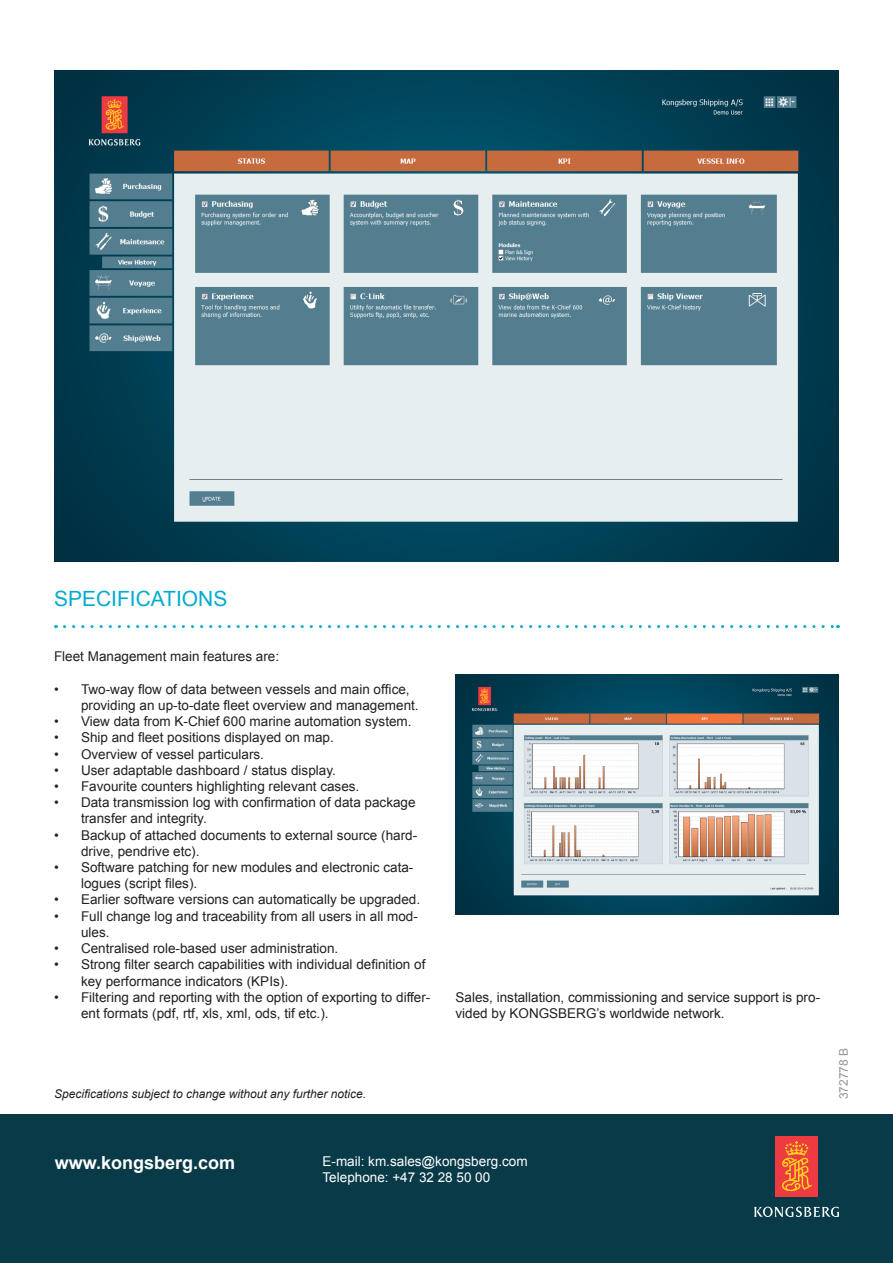
<style>
.page{position:relative;width:893px;height:1263px;background:#fff}
.page>*{position:absolute;margin:0;border:0;box-sizing:border-box;transform-origin:0 0}
.Head_2{font:21px "Arial";color:#00abcd}
.Body_text{font:700 18px "Arial";color:#fff}
.Body_text-2{font:13.5px/16.2px "Arial";color:#231f20}
.Body_text-3{font:13.5px "Arial";color:#fff}
.Body_text-4{font:italic 12px "Arial";color:#231f20}
.Reg_numbre{font:12px "Arial";color:#939598}
</style>
<div class="page">
<svg style="left:64px;top:625px;width:774px;height:3px"></svg>
<div style="left:0;top:1114px;width:893px;height:149px;background:#083a48"></div>
<div style="left:775px;top:1136px;width:43px;height:61px;background:#ee3a41"></div>
<svg style="left:782px;top:1141px;width:30px;height:50px"></svg>
<svg style="left:754px;top:1206px;width:85px;height:11px"></svg>
<img style="left:54px;top:71px;width:785px;height:490px">
<img style="left:455px;top:674px;width:384px;height:240px">
<p class="Head_2" style="left:54px;top:585px;width:175px">SPECIFICATIONS</p>
<p class="Body_text-2" style="left:54px;top:649px;width:227px">Fleet Management main features are:</p>
<p class="Body_text-2" style="left:81px;top:681px;width:339px;text-indent:-27px">• Two-way flow of data between vessels and main office, providing an up-to-date fleet overview and management.</p>
<p class="Body_text-2" style="left:54px;top:713px;width:359px">• View data from K-Chief 600 marine automation system.</p>
<p class="Body_text-2" style="left:54px;top:730px;width:281px">• Ship and fleet positions displayed on map.</p>
<p class="Body_text-2" style="left:54px;top:746px;width:212px">• Overview of vessel particulars.</p>
<p class="Body_text-2" style="left:54px;top:762px;width:283px">• User adaptable dashboard / status display.</p>
<p class="Body_text-2" style="left:54px;top:778px;width:307px">• Favourite counters highlighting relevant cases.</p>
<p class="Body_text-2" style="left:81px;top:794px;width:336px;text-indent:-27px">• Data transmission log with confirmation of data package transfer and integrity.</p>
<p class="Body_text-2" style="left:81px;top:827px;width:338px;text-indent:-27px">• Backup of attached documents to external source (hard&shy;drive, pendrive etc).</p>
<p class="Body_text-2" style="left:81px;top:859px;width:334px;text-indent:-27px">• Software patching for new modules and electronic cata&shy;logues (script files).</p>
<p class="Body_text-2" style="left:54px;top:892px;width:368px">• Earlier software versions can automatically be upgraded.</p>
<p class="Body_text-2" style="left:81px;top:908px;width:338px;text-indent:-27px">• Full change log and traceability from all users in all mod&shy;ules.</p>
<p class="Body_text-2" style="left:54px;top:940px;width:286px">• Centralised role-based user administration.</p>
<p class="Body_text-2" style="left:81px;top:956px;width:346px;text-indent:-27px">• Strong filter search capabilities with individual definition of key performance indicators (KPIs).</p>
<p class="Body_text-2" style="left:81px;top:989px;width:351px;text-indent:-27px">• Filtering and reporting with the option of exporting to differ&shy;ent formats (pdf, rtf, xls, xml, ods, tif etc.).</p>
<p class="Body_text-2" style="left:455px;top:989px;width:366px">Sales, installation, commissioning and service support is pro&shy;vided by KONGSBERG’s worldwide network.</p>
<p class="Body_text-4" style="left:54px;top:1086px;width:314px">Specifications subject to change without any further notice.</p>
<p class="Reg_numbre" style="left:836px;top:1099px;width:53px;rotate:-90deg">372778 B</p>
<p class="Body_text" style="left:55px;top:1150px;width:182px">www.kongsberg.com</p>
<p class="Body_text-3" style="left:323px;top:1152px;width:206px">E-mail: km.sales@kongsberg.com</p>
<p class="Body_text-3" style="left:323px;top:1168px;width:169px">Telephone: +47 32 28 50 00</p>
</div>
